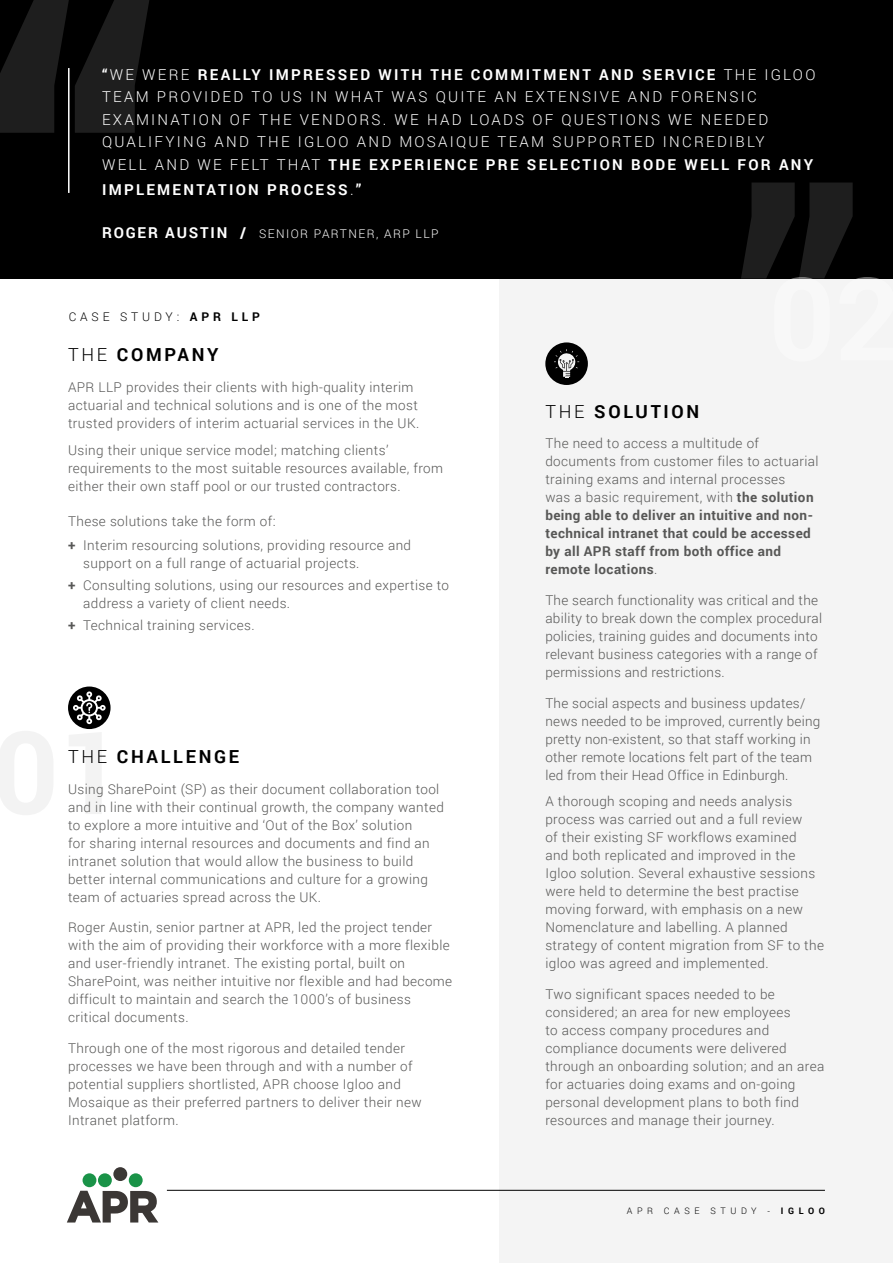
<style>
.page{position:relative;width:893px;height:1263px;background:#fff}
.page>*{position:absolute;margin:0;border:0;box-sizing:border-box;transform-origin:0 0}
.t1{font:700 115.65px "Roboto";color:#000}
.t2{font:700 18px "Roboto";letter-spacing:.15em;color:#000}
.t3{font:300 18px "Roboto";color:#000}
.t4{font:300 15px/22.5px "Roboto";letter-spacing:.15em;color:#fff}
.t5{font:700 15px "Roboto";letter-spacing:.15em;color:#fff}
.t6{font:300 13.5px/18px "Roboto";letter-spacing:.03em;color:#575756}
.t7{font:700 13.5px/18px "Roboto";letter-spacing:.03em;color:#575756}
.t8{font:300 12px "Roboto";letter-spacing:.12em;color:#fff}
.t9{font:300 12px "Roboto";letter-spacing:.32em;color:#000}
.t10{font:300 9px "Roboto";letter-spacing:.505em;color:#000}
.s1{font-weight:700}
.s2{font-weight:300}
.s3{font-weight:700;font-size:15px}
</style>
<div class="page">
<div style="left:499px;top:279px;width:394px;height:984px;background:#f4f4f4"></div>
<div style="left:0;top:0;width:893px;height:279px;background:#000"></div>
<svg style="left:0;top:0;width:149px;height:133px"></svg>
<svg style="left:741px;top:182px;width:112px;height:97px"></svg>
<hr style="left:68px;top:68px;width:2px;height:125px;background:#fff">
<div style="left:545px;top:342px;width:43px;height:43px;background:#000;border-radius:50%"></div>
<svg style="left:554px;top:349px;width:25px;height:29px"></svg>
<svg style="left:68px;top:686px;width:43px;height:43px"></svg>
<svg style="left:73px;top:691px;width:33px;height:33px"></svg>
<hr style="left:167px;top:1190px;width:658px;height:1px;background:#000">
<svg style="left:67px;top:1191px;width:91px;height:31px"></svg>
<div style="left:113px;top:1167px;width:14px;height:14px;background:#3b3735;border-radius:50%"></div>
<div style="left:83px;top:1173px;width:13px;height:14px;background:#1a9348;border-radius:50%"></div>
<div style="left:98px;top:1173px;width:14px;height:14px;background:#1a9348;border-radius:50%"></div>
<div style="left:129px;top:1173px;width:14px;height:14px;background:#1a9348;border-radius:50%"></div>
<p class="t4" style="left:102px;top:63px;width:715px"><span class="s1">“</span>WE WERE <span class="s1">REALLY IMPRESSED WITH THE COMMITMENT AND SERVICE</span> THE IGLOO TEAM PROVIDED TO US IN WHAT WAS QUITE AN EXTENSIVE AND FORENSIC EXAMINATION OF THE VENDORS. WE HAD LOADS OF QUESTIONS WE NEEDED QUALIFYING AND THE IGLOO AND MOSAIQUE TEAM SUPPORTED INCREDIBLY<br>WELL AND WE FELT THAT <span class="s1">THE EXPERIENCE PRE SELECTION BODE WELL FOR ANY</span></p>
<p class="t5" style="left:102px;top:179px;width:261px">IMPLEMENTATION PROCESS<span class="s2">.</span>”</p>
<p class="t8" style="left:102px;top:225px;width:338px"><span class="s3">ROGER AUSTIN /</span> SENIOR PARTNER, ARP LLP</p>
<p class="t9" style="left:69px;top:309px;width:193px">CASE STUDY: <span class="s1">APR LLP</span></p>
<h2 class="t2" style="left:117px;top:342px;width:103px">COMPANY</h2>
<p class="t6" style="left:68px;top:396px;width:353px">actuarial and technical solutions and is one of the most trusted providers of interim actuarial services in the UK.</p>
<p class="t6" style="left:68px;top:440px;width:377px">Using their unique service model; matching clients’ requirements to the most suitable resources available, from either their own staff pool or our trusted contractors.</p>
<p class="t6" style="left:68px;top:508px;width:345px;line-height:24.5px">These solutions take the form of:<br><span class="s1">+</span> Interim resourcing solutions, providing resource and</p>
<p class="t6" style="left:68px;top:552px;width:383px;line-height:22.2px;text-indent:15px">support on a full range of actuarial projects.<br><span class="s1">+</span> Consulting solutions, using our resources and expertise to</p>
<p class="t6" style="left:68px;top:592px;width:224px;line-height:22.2px;text-indent:15px">address a variety of client needs. <span class="s1">+</span> Technical training services.</p>
<h2 class="t3" style="left:68px;top:342px;width:41px">THE</h2>
<p class="t6" style="left:68px;top:378px;width:347px">APR LLP provides their clients with high-quality interim</p>
<h1 class="t1" style="left:-7px;top:691px;width:134px">01</h1>
<h2 class="t2" style="left:68px;top:744px;width:173px"><span class="s2">THE</span> CHALLENGE</h2>
<p class="t6" style="left:68px;top:779px;width:377px">Using SharePoint (SP) as their document collaboration tool and in line with their continual growth, the company wanted to explore a more intuitive and ‘Out of the Box’ solution<br>for sharing internal resources and documents and find an intranet solution that would allow the business to build better internal communications and culture for a growing team of actuaries spread across the UK.</p>
<p class="t6" style="left:68px;top:918px;width:386px">Roger Austin, senior partner at APR, led the project tender with the aim of providing their workforce with a more flexible and user-friendly intranet. The existing portal, built on SharePoint, was neither intuitive nor flexible and had become difficult to maintain and search the 1000’s of business critical documents.</p>
<p class="t6" style="left:68px;top:1039px;width:355px">Through one of the most rigorous and detailed tender processes we have been through and with a number of potential suppliers shortlisted, APR choose Igloo and Mosaique as their preferred partners to deliver their new Intranet platform.</p>
<h2 class="t2" style="left:545px;top:398px;width:155px"><span class="s2">THE</span> SOLUTION</h2>
<p class="t7" style="left:545px;top:434px;width:275px"><span class="s2">The need to access a multitude of documents from customer files to actuarial training exams and internal processes<br>was a basic requirement, with</span> the solution being able to deliver an intuitive and non&shy;technical intranet that could be accessed by all APR staff from both office and remote locations<span class="s2">.</span></p>
<p class="t6" style="left:545px;top:591px;width:278px">The search functionality was critical and the ability to break down the complex procedural policies, training guides and documents into relevant business categories with a range of permissions and restrictions.</p>
<p class="t6" style="left:545px;top:693px;width:277px">The social aspects and business updates/ news needed to be improved, currently being pretty non-existent, so that staff working in other remote locations felt part of the team led from their Head Office in Edinburgh.</p>
<p class="t6" style="left:545px;top:792px;width:280px">A thorough scoping and needs analysis process was carried out and a full review<br>of their existing SF workflows examined<br>and both replicated and improved in the Igloo solution. Several exhaustive sessions were held to determine the best practise moving forward, with emphasis on a new Nomenclature and labelling. A planned strategy of content migration from SF to the igloo was agreed and implemented.</p>
<p class="t6" style="left:545px;top:985px;width:280px">Two significant spaces needed to be considered; an area for new employees<br>to access company procedures and compliance documents were delivered through an onboarding solution; and an area for actuaries doing exams and on-going personal development plans to both find resources and manage their journey.</p>
<p class="t10" style="left:627px;top:1204px;width:200px">APR CASE STUDY - <span class="s1">IGLOO</span></p>
</div>
